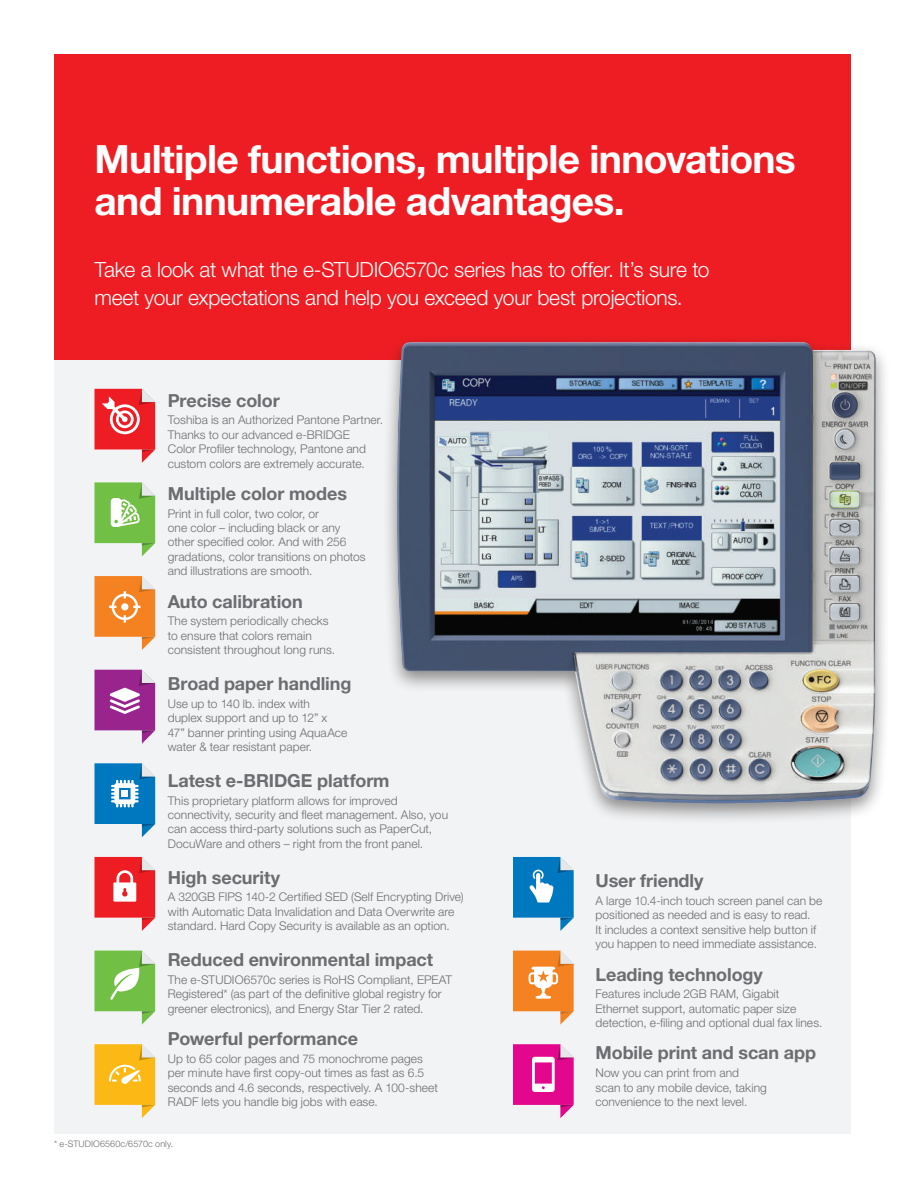
<style>
.page{position:relative;width:918px;height:1188px;background:#fff}
.page>*{position:absolute;margin:0;border:0;box-sizing:border-box;transform-origin:0 0}
.t1{font:700 39px/42px "Helvetica Neue LT Std";letter-spacing:-.015em;color:#fff}
.t2{font:300 21px/27.6px "Helvetica Neue LT Std";letter-spacing:-.015em;color:#fff}
.t3{font:700 18px "Helvetica Neue LT Std";letter-spacing:-.005em;color:#6c6d70}
.t4{font:300 12px/14.4px "Helvetica Neue LT Std";letter-spacing:.005em;color:#6c6d70}
.t5{font:300 9px "Helvetica Neue LT Std";letter-spacing:.015em;color:#6c6d70}
</style>
<div class="page">
<div style="left:54px;top:54px;width:797px;height:307px;background:#ee1d23"></div>
<div style="left:54px;top:361px;width:796px;height:773px;background:#f2f3f4"></div>
<div style="left:382px;top:334px;width:509px;height:491px;background:#231f20;opacity:.5"></div>
<img style="left:397px;top:342px;width:479px;height:461px">
<svg style="left:94px;top:389px;width:61px;height:74px"></svg>
<svg style="left:94px;top:482px;width:61px;height:74px"></svg>
<svg style="left:95px;top:576px;width:60px;height:74px"></svg>
<div style="left:121px;top:603px;width:7px;height:7px;background:#fff;border-radius:50%"></div>
<svg style="left:95px;top:670px;width:60px;height:74px"></svg>
<svg style="left:94px;top:763px;width:61px;height:74px"></svg>
<svg style="left:94px;top:857px;width:61px;height:74px"></svg>
<svg style="left:94px;top:951px;width:61px;height:74px"></svg>
<svg style="left:94px;top:1044px;width:61px;height:74px"></svg>
<svg style="left:513px;top:857px;width:61px;height:74px"></svg>
<svg style="left:513px;top:951px;width:61px;height:74px"></svg>
<svg style="left:513px;top:1044px;width:61px;height:74px"></svg>
<h1 class="t1" style="left:94px;top:137px;width:703px">Multiple functions, multiple innovations and innumerable advantages.</h1>
<h2 class="t2" style="left:94px;top:256px;width:617px">Take a look at what the e-STUDIO6570c series has to offer. It’s sure to meet your expectations and help you exceed your best projections.</h2>
<h3 class="t3" style="left:168px;top:389px;width:113px">Precise color</h3>
<p class="t4" style="left:168px;top:413px;width:217px">Toshiba is an Authorized Pantone Partner.<br>Thanks to our advanced e-BRIDGE<br>Color Profiler technology, Pantone and custom colors are extremely accurate.</p>
<h3 class="t3" style="left:168px;top:482px;width:181px">Multiple color modes</h3>
<p class="t4" style="left:168px;top:506px;width:199px">Print in full color, two color, or<br>one color – including black or any other specified color. And with 256 gradations, color transitions on photos and illustrations are smooth.</p>
<h3 class="t3" style="left:168px;top:590px;width:137px">Auto calibration</h3>
<p class="t4" style="left:168px;top:614px;width:169px">The system periodically checks to ensure that colors remain consistent throughout long runs.</p>
<h3 class="t3" style="left:168px;top:673px;width:185px">Broad paper handling</h3>
<p class="t4" style="left:168px;top:696px;width:181px">Use up to 140 lb. index with duplex support and up to 12” x<br>47” banner printing using AquaAce water &amp; tear resistant paper.</p>
<h3 class="t3" style="left:168px;top:769px;width:223px">Latest e-BRIDGE platform</h3>
<p class="t4" style="left:168px;top:793px;width:282px">This proprietary platform allows for improved connectivity, security and fleet management. Also, you can access third-party solutions such as PaperCut, DocuWare and others – right from the front panel.</p>
<h3 class="t3" style="left:168px;top:866px;width:114px">High security</h3>
<p class="t4" style="left:168px;top:890px;width:298px">A 320GB FIPS 140-2 Certified SED (Self Encrypting Drive) with Automatic Data Invalidation and Data Overwrite are standard. Hard Copy Security is available as an option.</p>
<h3 class="t3" style="left:168px;top:949px;width:267px">Reduced environmental impact</h3>
<p class="t4" style="left:168px;top:972px;width:286px">The e-STUDIO6570c series is RoHS Compliant, EPEAT<br>Registered* (as part of the definitive global registry for greener electronics), and Energy Star Tier 2 rated.</p>
<h3 class="t3" style="left:168px;top:1028px;width:192px">Powerful performance</h3>
<p class="t4" style="left:168px;top:1051px;width:272px">Up to 65 color pages and 75 monochrome pages per minute have first copy-out times as fast as 6.5 seconds and 4.6 seconds, respectively. A 100-sheet RADF lets you handle big jobs with ease.</p>
<p class="t5" style="left:54px;top:1139px;width:121px">* e-STUDIO6560c/6570c only.</p>
<h3 class="t3" style="left:596px;top:870px;width:110px">User friendly</h3>
<p class="t4" style="left:596px;top:893px;width:228px">A large 10.4-inch touch screen panel can be positioned as needed and is easy to read.<br>It includes a context sensitive help button if you happen to need immediate assistance.</p>
<h3 class="t3" style="left:596px;top:963px;width:169px">Leading technology</h3>
<p class="t4" style="left:596px;top:987px;width:228px">Features include 2GB RAM, Gigabit<br>Ethernet support, automatic paper size detection, e-filing and optional dual fax lines.</p>
<h3 class="t3" style="left:596px;top:1042px;width:222px">Mobile print and scan app</h3>
<p class="t4" style="left:596px;top:1065px;width:173px">Now you can print from and scan to any mobile device, taking convenience to the next level.</p>
</div>
